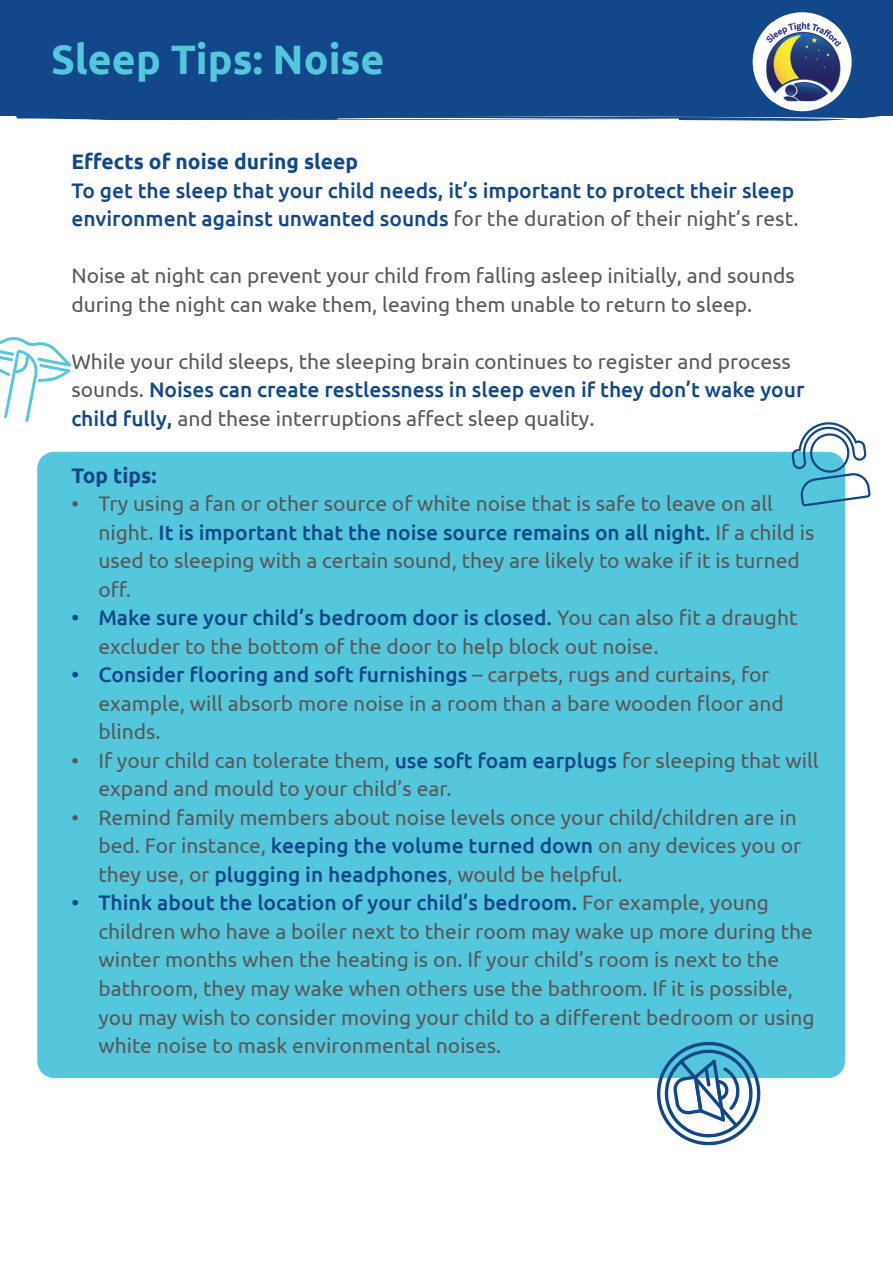
<style>
.page{position:relative;width:893px;height:1263px;background:#fff}
.page>*{position:absolute;margin:0;border:0;box-sizing:border-box;transform-origin:0 0}
.t1{font:700 41.1px "Ubuntu";color:#55c7dd}
.t2{font:21px/28.5px "Ubuntu";color:#57585a}
.t3{font:500 21px/28.5px "Ubuntu";color:#12488a}
.t4{font:700 21px "Ubuntu";color:#12488a}
.s1{font-weight:400;color:#57585a}
.s2{font-weight:500;color:#12488a}
</style>
<div class="page">
<div style="left:0;top:0;width:893px;height:116px;background:#12488a"></div>
<svg style="left:15px;top:101px;width:865px;height:20px"></svg>
<div style="left:753px;top:12px;width:99px;height:99px;background:#fff;border-radius:50%"></div>
<img style="left:766px;top:22px;width:75px;height:79px">
<div style="left:37px;top:452px;width:808px;height:626px;background:#55c7dd;border-radius:17px"></div>
<svg style="left:657px;top:1041px;width:104px;height:105px"></svg>
<svg style="left:0;top:337px;width:72px;height:85px"></svg>
<svg style="left:792px;top:422px;width:79px;height:85px"></svg>
<p class="t1" style="left:51px;top:34px;width:335px">Sleep Tips: Noise</p>
<p class="t4" style="left:71px;top:149px;width:288px">Effects of noise during sleep</p>
<p class="t3" style="left:71px;top:175px;width:729px">To get the sleep that your child needs, it’s important to protect their sleep environment against unwanted sounds <span class="s1">for the duration of their night’s rest.</span></p>
<p class="t2" style="left:71px;top:261px;width:725px">Noise at night can prevent your child from falling asleep initially, and sounds during the night can wake them, leaving them unable to return to sleep.</p>
<p class="t2" style="left:71px;top:347px;width:735px">While your child sleeps, the sleeping brain continues to register and process sounds. <span class="s2">Noises can create restlessness in sleep even if they don’t wake your child fully,</span> and these interruptions affect sleep quality.</p>
<p class="t4" style="left:71px;top:463px;width:87px">Top tips:</p>
<p class="t2" style="left:98px;top:489px;width:718px;text-indent:-27px">• Try using a fan or other source of white noise that is safe to leave on all night. <span class="s2">It is important that the noise source remains on all night.</span> If a child is used to sleeping with a certain sound, they are likely to wake if it is turned off.</p>
<p class="t2" style="left:98px;top:603px;width:701px;text-indent:-27px"><span class="s2">• Make sure your child’s bedroom door is closed.</span> You can also fit a draught excluder to the bottom of the door to help block out noise.</p>
<p class="t2" style="left:98px;top:660px;width:687px;text-indent:-27px"><span class="s2">• Consider flooring and soft furnishings</span> – carpets, rugs and curtains, for example, will absorb more noise in a room than a bare wooden floor and blinds.</p>
<p class="t2" style="left:98px;top:746px;width:722px;text-indent:-27px">• If your child can tolerate them, <span class="s2">use soft foam earplugs</span> for sleeping that will expand and mould to your child’s ear.</p>
<p class="t2" style="left:98px;top:803px;width:704px;text-indent:-27px">• Remind family members about noise levels once your child/children are in bed. For instance, <span class="s2">keeping the volume turned down</span> on any devices you or they use, or <span class="s2">plugging in headphones</span>, would be helpful.</p>
<p class="t2" style="left:98px;top:888px;width:718px;text-indent:-27px"><span class="s2">• Think about the location of your child’s bedroom.</span> For example, young children who have a boiler next to their room may wake up more during the winter months when the heating is on. If your child’s room is next to the bathroom, they may wake when others use the bathroom. If it is possible, you may wish to consider moving your child to a different bedroom or using white noise to mask environmental noises.</p>
</div>
